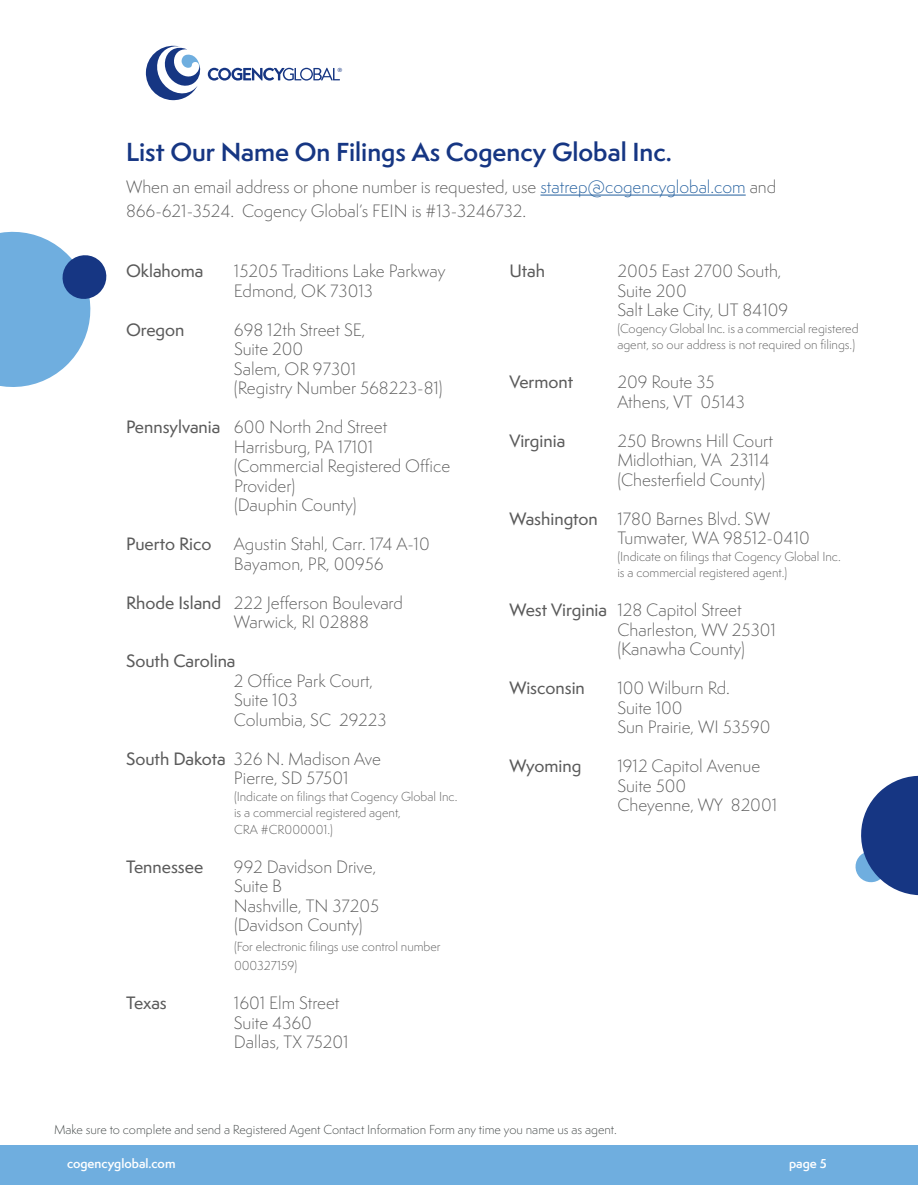
<style>
.page{position:relative;width:918px;height:1188px;background:#fff}
.page>*{position:absolute;margin:0;border:0;box-sizing:border-box;transform-origin:0 0}
.t1{font:600 24px "Semplicita Pro";color:#163683}
.t2{font:300 16.5px/19.5px "Semplicita Pro";color:#5a5a5a}
.t3{font:500 16.5px "Semplicita Pro";color:#5a5a5a}
.t4{font:300 12px/16.5px "Semplicita Pro";color:#5a5a5a}
.t5{font:300 12px "Semplicita Pro";color:#3f4444}
.t6{font:600 12px "Semplicita Pro";color:#fff}
.t7{font:5.85px "Brandon Grotesque";color:#163683}
.s1{color:#215e9e}
.s2{font-weight:500}
</style>
<div class="page">
<div style="left:0;top:1145px;width:918px;height:40px;background:#6faedf"></div>
<svg style="left:208px;top:68px;width:132px;height:13px"></svg>
<svg style="left:145px;top:45px;width:56px;height:56px"></svg>
<svg style="left:855px;top:775px;width:63px;height:121px"></svg>
<svg style="left:0;top:231px;width:107px;height:156px"></svg>
<hr style="left:540px;top:195px;width:206px;height:1px;background:#215e9e">
<p class="t7" style="left:338px;top:66px;width:6px">®</p>
<h1 class="t1" style="left:126px;top:135px;width:548px">List Our Name On Filings As Cogency Global Inc.</h1>
<p class="t2" style="left:126px;top:175px;width:652px;line-height:24px">When an email address or phone number is requested, use <span class="s1">statrep@cogencyglobal.com</span> and<br>866-621-3524. Cogency Global’s FEIN is #13-3246732.</p>
<p class="t3" style="left:126px;top:259px;width:79px">Oklahoma</p>
<p class="t2" style="left:234px;top:261px;width:213px">15205 Traditions Lake Parkway<br>Edmond, OK 73013</p>
<p class="t3" style="left:126px;top:318px;width:60px">Oregon</p>
<p class="t2" style="left:234px;top:320px;width:210px">698 12th Street SE,<br>Suite 200<br>Salem, OR 97301<br>(Registry Number 568223-81)</p>
<p class="t2" style="left:234px;top:417px;width:218px;text-indent:-108px"><span class="s2">Pennsylvania</span> 600 North 2nd Street<br>Harrisburg, PA 17101 (Commercial Registered Office<br>Provider)<br>(Dauphin County)</p>
<p class="t3" style="left:126px;top:532px;width:87px">Puerto Rico</p>
<p class="t2" style="left:234px;top:534px;width:197px">Agustin Stahl, Carr. 174 A-10<br>Bayamon, PR, 00956</p>
<p class="t2" style="left:234px;top:593px;width:170px;text-indent:-108px"><span class="s2">Rhode Island</span> 222 Jefferson Boulevard<br>Warwick, RI 02888</p>
<p class="t3" style="left:126px;top:649px;width:111px">South Carolina</p>
<p class="t2" style="left:234px;top:671px;width:154px">2 Office Park Court,<br>Suite 103<br>Columbia, SC 29223</p>
<p class="t2" style="left:234px;top:749px;width:149px;text-indent:-108px"><span class="s2">South Dakota</span> 326 N. Madison Ave<br>Pierre, SD 57501</p>
<p class="t4" style="left:234px;top:788px;width:225px">(Indicate on filings that Cogency Global Inc. is a commercial registered agent,<br>CRA #CR000001.)</p>
<p class="t3" style="left:126px;top:855px;width:79px">Tennessee</p>
<p class="t2" style="left:234px;top:857px;width:147px">992 Davidson Drive,<br>Suite B<br>Nashville, TN 37205 (Davidson County)</p>
<p class="t4" style="left:234px;top:936px;width:208px;line-height:19.5px">(For electronic filings use control number<br>000327159)</p>
<p class="t3" style="left:126px;top:991px;width:42px">Texas</p>
<p class="t2" style="left:234px;top:993px;width:116px">1601 Elm Street<br>Suite 4360<br>Dallas, TX 75201</p>
<p class="t3" style="left:509px;top:259px;width:37px">Utah</p>
<p class="t2" style="left:617px;top:261px;width:172px">2005 East 2700 South,<br>Suite 200<br>Salt Lake City, UT 84109</p>
<p class="t4" style="left:617px;top:320px;width:243px">(Cogency Global Inc. is a commercial registered agent, so our address is not required on filings.)</p>
<p class="t3" style="left:509px;top:370px;width:65px">Vermont</p>
<p class="t2" style="left:617px;top:372px;width:129px">209 Route 35<br>Athens, VT 05143</p>
<p class="t3" style="left:509px;top:429px;width:57px">Virginia</p>
<p class="t2" style="left:617px;top:431px;width:157px">250 Browns Hill Court<br>Midlothian, VA 23114 (Chesterfield County)</p>
<p class="t2" style="left:617px;top:509px;width:194px;text-indent:-108px"><span class="s2">Washington</span> 1780 Barnes Blvd. SW<br>Tumwater, WA 98512-0410</p>
<p class="t4" style="left:617px;top:548px;width:225px">(Indicate on filings that Cogency Global Inc. is a commercial registered agent.)</p>
<p class="t2" style="left:617px;top:600px;width:160px;text-indent:-108px"><span class="s2">West Virginia</span> 128 Capitol Street<br>Charleston, WV 25301 (Kanawha County)</p>
<p class="t3" style="left:509px;top:676px;width:77px">Wisconsin</p>
<p class="t2" style="left:617px;top:678px;width:155px">100 Wilburn Rd.<br>Suite 100<br>Sun Prairie, WI 53590</p>
<p class="t3" style="left:509px;top:754px;width:74px">Wyoming</p>
<p class="t2" style="left:617px;top:756px;width:161px">1912 Capitol Avenue<br>Suite 500<br>Cheyenne, WY 82001</p>
<p class="t5" style="left:54px;top:1121px;width:564px">Make sure to complete and send a Registered Agent Contact Information Form any time you name us as agent.</p>
<p class="t6" style="left:67px;top:1154px;width:110px">cogencyglobal.com</p>
<p class="t6" style="left:789px;top:1154px;width:39px">page 5</p>
</div>
